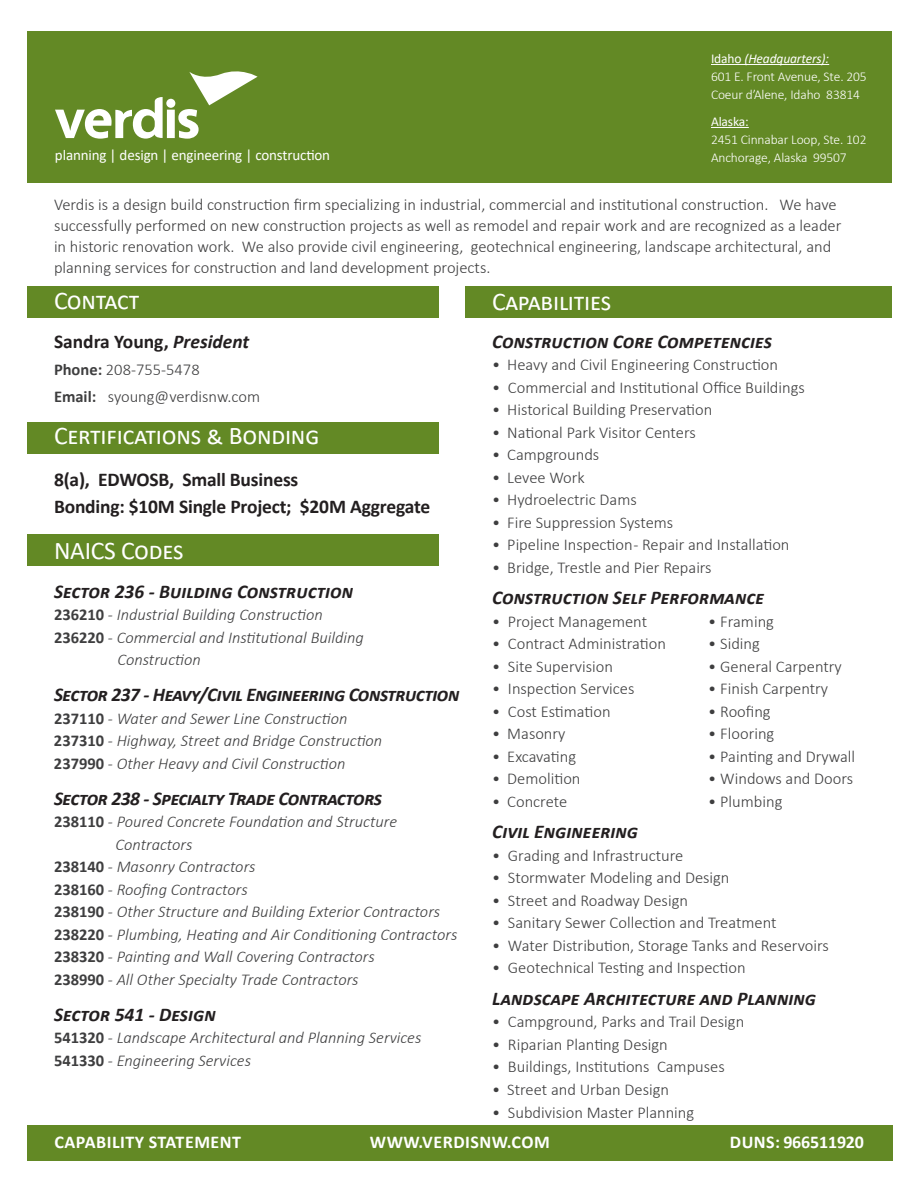
<style>
.page{position:relative;width:918px;height:1188px;background:#fff}
.page>*{position:absolute;margin:0;border:0;box-sizing:border-box;transform-origin:0 0}
.t1{font:25.5px "Calibri";letter-spacing:-.01em;color:#fff}
.t2{font:italic 700 19.5px "Calibri";color:#231f20}
.t3{font:700 19.5px/27px "Calibri";letter-spacing:-.01em;color:#231f20}
.t4{font:italic 700 19.5px "Calibri";letter-spacing:-.025em;color:#231f20}
.t5{font:700 18px "Calibri";letter-spacing:.03em;color:#fff}
.t6{font:700 18px "Calibri";letter-spacing:-.01em;color:#fff}
.t7{font:300 16.5px/21px "Calibri";color:#3e3e3f}
.t8{font:italic 300 16.5px/22.5px "Calibri";color:#3e3e3f}
.t9{font:15px "Calibri";letter-spacing:-.01em;color:#fff}
.t10{font:300 13.5px/18px "Calibri";letter-spacing:-.01em;color:#fff}
.t11{font:13.5px "Calibri";letter-spacing:-.01em;color:#fff}
.s1{font-weight:400}
.s2{font-weight:400;font-style:italic}
.s3{font-style:italic}
.s4{font-weight:700}
.s5{font-weight:700;font-style:normal}
</style>
<div class="page">
<div style="left:27px;top:286px;width:411px;height:32px;background:#638925"></div>
<div style="left:466px;top:286px;width:426px;height:32px;background:#638925"></div>
<div style="left:27px;top:422px;width:411px;height:32px;background:#638925"></div>
<div style="left:27px;top:534px;width:411px;height:32px;background:#638925"></div>
<div style="left:27px;top:32px;width:865px;height:151px;background:#638925"></div>
<div style="left:27px;top:1125px;width:866px;height:36px;background:#638925"></div>
<hr style="left:711px;top:64px;width:118px;height:1px;background:#fff">
<hr style="left:711px;top:127px;width:38px;height:1px;background:#fff">
<svg style="left:55px;top:71px;width:203px;height:68px"></svg>
<p class="t10" style="left:711px;top:49px;width:157px"><span class="s1">Idaho</span> <span class="s2">(Headquarters):<br></span>601 E. Front Avenue, Ste. 205<br>Coeur d’Alene, Idaho 83814</p>
<p class="t11" style="left:711px;top:113px;width:39px">Alaska:</p>
<p class="t10" style="left:711px;top:130px;width:157px">2451 Cinnabar Loop, Ste. 102<br>Anchorage, Alaska 99507</p>
<p class="t7" style="left:54px;top:194px;width:789px">Verdis is a design build construction firm specializing in industrial, commercial and institutional construction. We have successfully performed on new construction projects as well as remodel and repair work and are recognized as a leader in historic renovation work. We also provide civil engineering, geotechnical engineering, landscape architectural, and planning services for construction and land development projects.</p>
<h1 class="t1" style="left:54px;top:283px;width:87px">Contact</h1>
<h1 class="t1" style="left:492px;top:284px;width:120px">Capabilities</h1>
<p class="t9" style="left:55px;top:145px;width:277px">planning | design | engineering | construction</p>
<p class="t3" style="left:54px;top:329px;width:197px">Sandra Young, <span class="s3">President</span></p>
<p class="t7" style="left:54px;top:356px;width:208px;line-height:27px"><span class="s4">Phone:</span> 208-755-5478<br><span class="s4">Email:</span> syoung@verdisnw.com</p>
<h1 class="t1" style="left:54px;top:418px;width:267px">Certifications &amp; Bonding</h1>
<p class="t3" style="left:54px;top:467px;width:378px">8(a), EDWOSB, Small Business<br>Bonding: $10M Single Project; $20M Aggregate</p>
<h1 class="t1" style="left:54px;top:535px;width:131px">NAICS Codes</h1>
<p class="t2" style="left:54px;top:578px;width:301px">Sector 236 - Building Construction</p>
<p class="t8" style="left:54px;top:603px;width:270px"><span class="s5">236210</span> - Industrial Building Construction</p>
<p class="t8" style="left:54px;top:626px;width:311px"><span class="s5">236220</span> - Commercial and Institutional Building</p>
<p class="t8" style="left:117px;top:648px;width:85px">Construction</p>
<p class="t4" style="left:54px;top:681px;width:407px">Sector 237 - Heavy/Civil Engineering Construction</p>
<p class="t8" style="left:54px;top:707px;width:330px"><span class="s5">237110</span> - Water and Sewer Line Construction<br><span class="s5">237310</span> - Highway, Street and Bridge Construction<br><span class="s5">237990</span> - Other Heavy and Civil Construction</p>
<p class="t4" style="left:54px;top:785px;width:330px">Sector 238 - Specialty Trade Contractors</p>
<p class="t8" style="left:54px;top:810px;width:345px"><span class="s5">238110</span> - Poured Concrete Foundation and Structure</p>
<p class="t8" style="left:115px;top:834px;width:79px">Contractors</p>
<p class="t8" style="left:54px;top:857px;width:203px"><span class="s5">238140</span> - Masonry Contractors</p>
<p class="t8" style="left:54px;top:878px;width:195px"><span class="s5">238160</span> - Roofing Contractors</p>
<p class="t8" style="left:54px;top:902px;width:388px"><span class="s5">238190</span> - Other Structure and Building Exterior Contractors</p>
<p class="t8" style="left:54px;top:923px;width:405px"><span class="s5">238220</span> - Plumbing, Heating and Air Conditioning Contractors</p>
<p class="t8" style="left:54px;top:945px;width:322px"><span class="s5">238320</span> - Painting and Wall Covering Contractors</p>
<p class="t8" style="left:54px;top:968px;width:306px"><span class="s5">238990</span> - All Other Specialty Trade Contractors</p>
<p class="t2" style="left:54px;top:1001px;width:163px">Sector 541 - Design</p>
<p class="t8" style="left:54px;top:1026px;width:369px"><span class="s5">541320</span> - Landscape Architectural and Planning Services<br><span class="s5">541330</span> - Engineering Services</p>
<p class="t2" style="left:492px;top:327px;width:281px">Construction Core Competencies</p>
<p class="t7" style="left:492px;top:354px;width:287px">• Heavy and Civil Engineering Construction</p>
<p class="t7" style="left:492px;top:376px;width:314px">• Commercial and Institutional Office Buildings</p>
<p class="t7" style="left:492px;top:399px;width:222px">• Historical Building Preservation</p>
<p class="t7" style="left:492px;top:421px;width:205px">• National Park Visitor Centers</p>
<p class="t7" style="left:492px;top:445px;width:109px">• Campgrounds</p>
<p class="t7" style="left:492px;top:466px;width:94px">• Levee Work</p>
<p class="t7" style="left:492px;top:490px;width:146px">• Hydroelectric Dams</p>
<p class="t7" style="left:492px;top:513px;width:183px">• Fire Suppression Systems</p>
<p class="t7" style="left:492px;top:534px;width:299px">• Pipeline Inspection - Repair and Installation</p>
<p class="t7" style="left:492px;top:556px;width:221px">• Bridge, Trestle and Pier Repairs</p>
<p class="t2" style="left:492px;top:584px;width:273px">Construction Self Performance</p>
<p class="t7" style="left:492px;top:610px;width:156px">• Project Management</p>
<p class="t7" style="left:708px;top:610px;width:67px">• Framing</p>
<p class="t7" style="left:492px;top:633px;width:175px">• Contract Administration</p>
<p class="t7" style="left:708px;top:633px;width:53px">• Siding</p>
<p class="t7" style="left:492px;top:657px;width:122px">• Site Supervision</p>
<p class="t7" style="left:708px;top:657px;width:135px">• General Carpentry</p>
<p class="t7" style="left:492px;top:678px;width:144px">• Inspection Services</p>
<p class="t7" style="left:708px;top:678px;width:121px">• Finish Carpentry</p>
<p class="t7" style="left:492px;top:700px;width:120px">• Cost Estimation</p>
<p class="t7" style="left:708px;top:700px;width:64px">• Roofing</p>
<p class="t7" style="left:492px;top:723px;width:75px">• Masonry</p>
<p class="t7" style="left:708px;top:723px;width:68px">• Flooring</p>
<p class="t7" style="left:492px;top:745px;width:85px">• Excavating</p>
<p class="t7" style="left:708px;top:745px;width:148px">• Painting and Drywall</p>
<p class="t7" style="left:492px;top:768px;width:90px">• Demolition</p>
<p class="t7" style="left:708px;top:768px;width:146px">• Windows and Doors</p>
<p class="t7" style="left:492px;top:790px;width:76px">• Concrete</p>
<p class="t7" style="left:708px;top:790px;width:76px">• Plumbing</p>
<p class="t2" style="left:492px;top:818px;width:147px">Civil Engineering</p>
<p class="t7" style="left:492px;top:846px;width:193px">• Grading and Infrastructure</p>
<p class="t7" style="left:492px;top:867px;width:239px">• Stormwater Modeling and Design</p>
<p class="t7" style="left:492px;top:889px;width:197px">• Street and Roadway Design</p>
<p class="t7" style="left:492px;top:912px;width:286px">• Sanitary Sewer Collection and Treatment</p>
<p class="t7" style="left:492px;top:934px;width:338px">• Water Distribution, Storage Tanks and Reservoirs</p>
<p class="t7" style="left:492px;top:957px;width:255px">• Geotechnical Testing and Inspection</p>
<p class="t2" style="left:492px;top:984px;width:325px">Landscape Architecture and Planning</p>
<p class="t7" style="left:492px;top:1011px;width:253px">• Campground, Parks and Trail Design</p>
<p class="t7" style="left:492px;top:1033px;width:177px">• Riparian Planting Design</p>
<p class="t7" style="left:492px;top:1056px;width:234px">• Buildings, Institutions Campuses</p>
<p class="t7" style="left:492px;top:1078px;width:178px">• Street and Urban Design</p>
<p class="t7" style="left:492px;top:1102px;width:203px">• Subdivision Master Planning</p>
<p class="t5" style="left:54px;top:1134px;width:188px">CAPABILITY STATEMENT</p>
<p class="t5" style="left:370px;top:1134px;width:182px">WWW.VERDISNW.COM</p>
<p class="t6" style="left:730px;top:1134px;width:136px">DUNS: 966511920</p>
</div>
